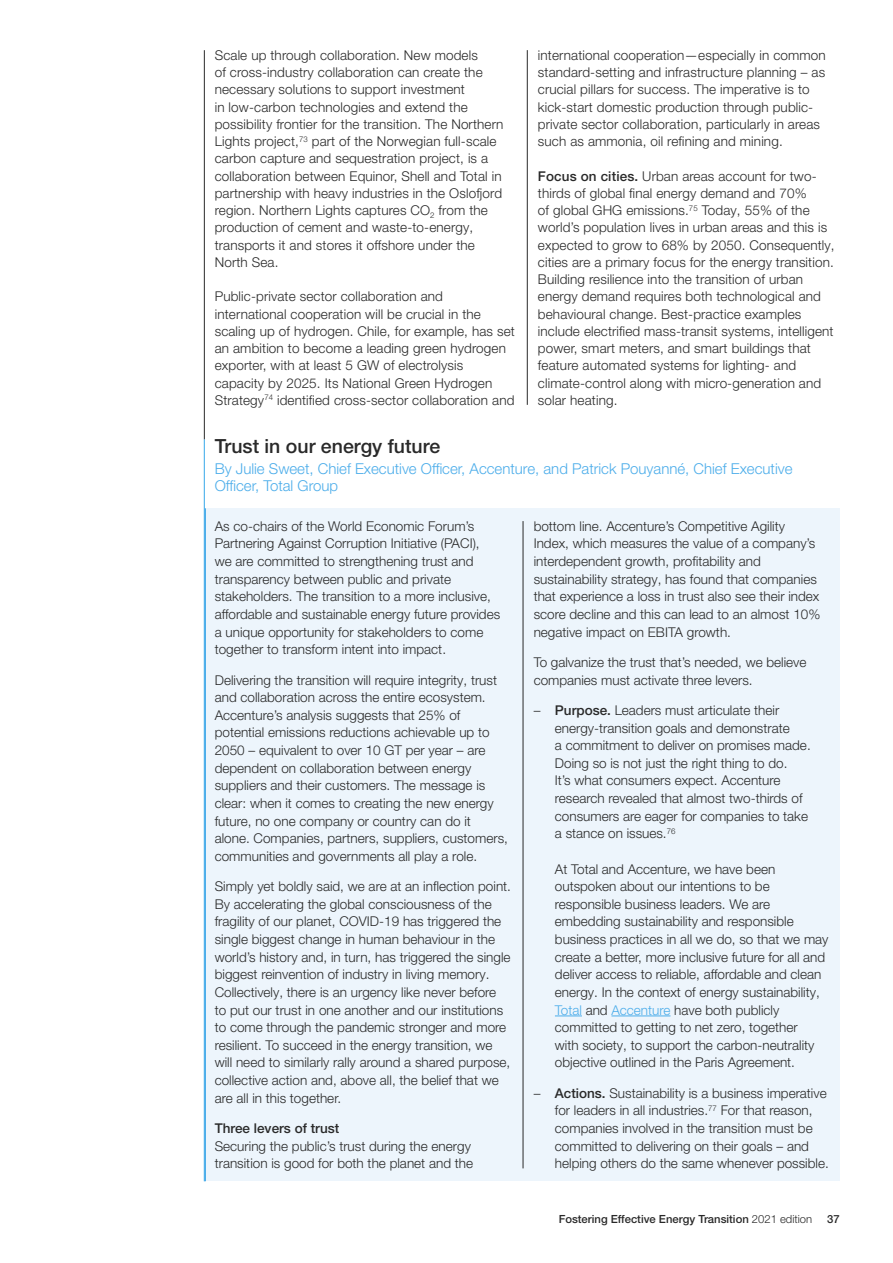
<style>
.page{position:relative;width:893px;height:1263px;background:#fff}
.page>*{position:absolute;margin:0;border:0;box-sizing:border-box;transform-origin:0 0}
.t1{font:500 19.5px "Helvetica Neue LT Pro";color:#292929}
.t2{font:300 15px/16.5px "Helvetica Neue LT Pro";color:#4cadea}
.t3{font:300 13.5px/17.7px "Helvetica Neue LT Pro";color:#292929}
.t4{font:500 13.5px "Helvetica Neue LT Pro";color:#292929}
.t5{font:500 11.25px "Helvetica Neue LT Pro";color:#292929}
.s1{font-weight:500}
.s2{color:#4cadea}
.s3{font-weight:300}
</style>
<div class="page">
<div style="left:204px;top:508px;width:636px;height:673px;background:#edf5fc"></div>
<svg style="left:555px;top:1015px;width:27px;height:1px"></svg>
<hr style="left:611px;top:1015px;width:59px;height:1px;background:#4cadea">
<hr style="left:523px;top:521px;width:1px;height:647px;background:#292929">
<hr style="left:527px;top:50px;width:1px;height:355px;background:#292929">
<hr style="left:204px;top:439px;width:1px;height:742px;background:#36a7e9">
<hr style="left:204px;top:50px;width:1px;height:389px;background:#292929">
<hr style="left:204px;top:508px;width:2px;height:673px;background:#4cadea">
<p class="t3" style="left:215px;top:46px;width:290px;line-height:17.2px">Scale up through collaboration. New models<br>of cross-industry collaboration can create the necessary solutions to support investment<br>in low-carbon technologies and extend the possibility frontier for the transition. The Northern Lights project,<sup>73</sup> part of the Norwegian full-scale carbon capture and sequestration project, is a collaboration between Equinor, Shell and Total in partnership with heavy industries in the Oslofjord region. Northern Lights captures CO<sub>2</sub> from the production of cement and waste-to-energy, transports it and stores it offshore under the North Sea.</p>
<p class="t3" style="left:215px;top:288px;width:302px;line-height:17.2px">Public-private sector collaboration and international cooperation will be crucial in the scaling up of hydrogen. Chile, for example, has set an ambition to become a leading green hydrogen exporter, with at least 5 GW of electrolysis capacity by 2025. Its National Green Hydrogen Strategy<sup>74</sup> identified cross-sector collaboration and</p>
<p class="t3" style="left:538px;top:46px;width:289px;line-height:17.2px">international cooperation—especially in common standard-setting and infrastructure planning – as crucial pillars for success. The imperative is to kick-start domestic production through public&shy;private sector collaboration, particularly in areas such as ammonia, oil refining and mining.</p>
<p class="t3" style="left:538px;top:167px;width:298px;line-height:17.2px"><span class="s1">Focus on cities.</span> Urban areas account for two&shy;thirds of global final energy demand and 70%<br>of global GHG emissions.<sup>75</sup> Today, 55% of the world’s population lives in urban areas and this is expected to grow to 68% by 2050. Consequently, cities are a primary focus for the energy transition.<br>Building resilience into the transition of urban energy demand requires both technological and behavioural change. Best-practice examples include electrified mass-transit systems, intelligent power, smart meters, and smart buildings that feature automated systems for lighting- and climate-control along with micro-generation and solar heating.</p>
<h1 class="t1" style="left:215px;top:435px;width:227px">Trust in our energy future</h1>
<p class="t2" style="left:215px;top:460px;width:579px">By Julie Sweet, Chief Executive Officer, Accenture, and Patrick Pouyanné, Chief Executive<br>Officer, Total Group</p>
<p class="t3" style="left:215px;top:517px;width:287px">As co-chairs of the World Economic Forum’s Partnering Against Corruption Initiative (PACI),<br>we are committed to strengthening trust and transparency between public and private stakeholders. The transition to a more inclusive, affordable and sustainable energy future provides a unique opportunity for stakeholders to come together to transform intent into impact.</p>
<p class="t3" style="left:215px;top:670px;width:295px">Delivering the transition will require integrity, trust and collaboration across the entire ecosystem.<br>Accenture’s analysis suggests that 25% of potential emissions reductions achievable up to 2050 – equivalent to over 10 GT per year – are dependent on collaboration between energy suppliers and their customers. The message is clear: when it comes to creating the new energy future, no one company or country can do it alone. Companies, partners, suppliers, customers, communities and governments all play a role.</p>
<p class="t3" style="left:215px;top:877px;width:298px">Simply yet boldly said, we are at an inflection point.<br>By accelerating the global consciousness of the fragility of our planet, COVID-19 has triggered the single biggest change in human behaviour in the world’s history and, in turn, has triggered the single biggest reinvention of industry in living memory.<br>Collectively, there is an urgency like never before to put our trust in one another and our institutions to come through the pandemic stronger and more resilient. To succeed in the energy transition, we will need to similarly rally around a shared purpose, collective action and, above all, the belief that we are all in this together.</p>
<p class="t4" style="left:215px;top:1120px;width:126px">Three levers of trust</p>
<p class="t3" style="left:215px;top:1137px;width:260px">Securing the public’s trust during the energy transition is good for both the planet and the</p>
<p class="t3" style="left:534px;top:517px;width:288px">bottom line. Accenture’s Competitive Agility Index, which measures the value of a company’s interdependent growth, profitability and sustainability strategy, has found that companies that experience a loss in trust also see their index score decline and this can lead to an almost 10% negative impact on EBITA growth.</p>
<p class="t3" style="left:534px;top:653px;width:274px">To galvanize the trust that’s needed, we believe companies must activate three levers.</p>
<p class="t3" style="left:555px;top:701px;width:257px;text-indent:-21px">– <span class="s1">Purpose.</span> Leaders must articulate their energy-transition goals and demonstrate<br>a commitment to deliver on promises made.<br>Doing so is not just the right thing to do.<br>It’s what consumers expect. Accenture research revealed that almost two-thirds of consumers are eager for companies to take a stance on issues.<sup>76</sup></p>
<p class="t3" style="left:555px;top:860px;width:275px">At Total and Accenture, we have been outspoken about our intentions to be responsible business leaders. We are embedding sustainability and responsible business practices in all we do, so that we may create a better, more inclusive future for all and deliver access to reliable, affordable and clean energy. In the context of energy sustainability, <span class="s2">Total</span> and <span class="s2">Accenture</span> have both publicly committed to getting to net zero, together<br>with society, to support the carbon-neutrality objective outlined in the Paris Agreement.</p>
<p class="t3" style="left:555px;top:1084px;width:275px;text-indent:-21px">– <span class="s1">Actions.</span> Sustainability is a business imperative for leaders in all industries.<sup>77</sup> For that reason, companies involved in the transition must be committed to delivering on their goals – and helping others do the same whenever possible.</p>
<p class="t5" style="left:559px;top:1212px;width:255px">Fostering Effective Energy Transition <span class="s3">2021 edition</span></p>
<p class="t5" style="left:827px;top:1212px;width:14px">37</p>
</div>
